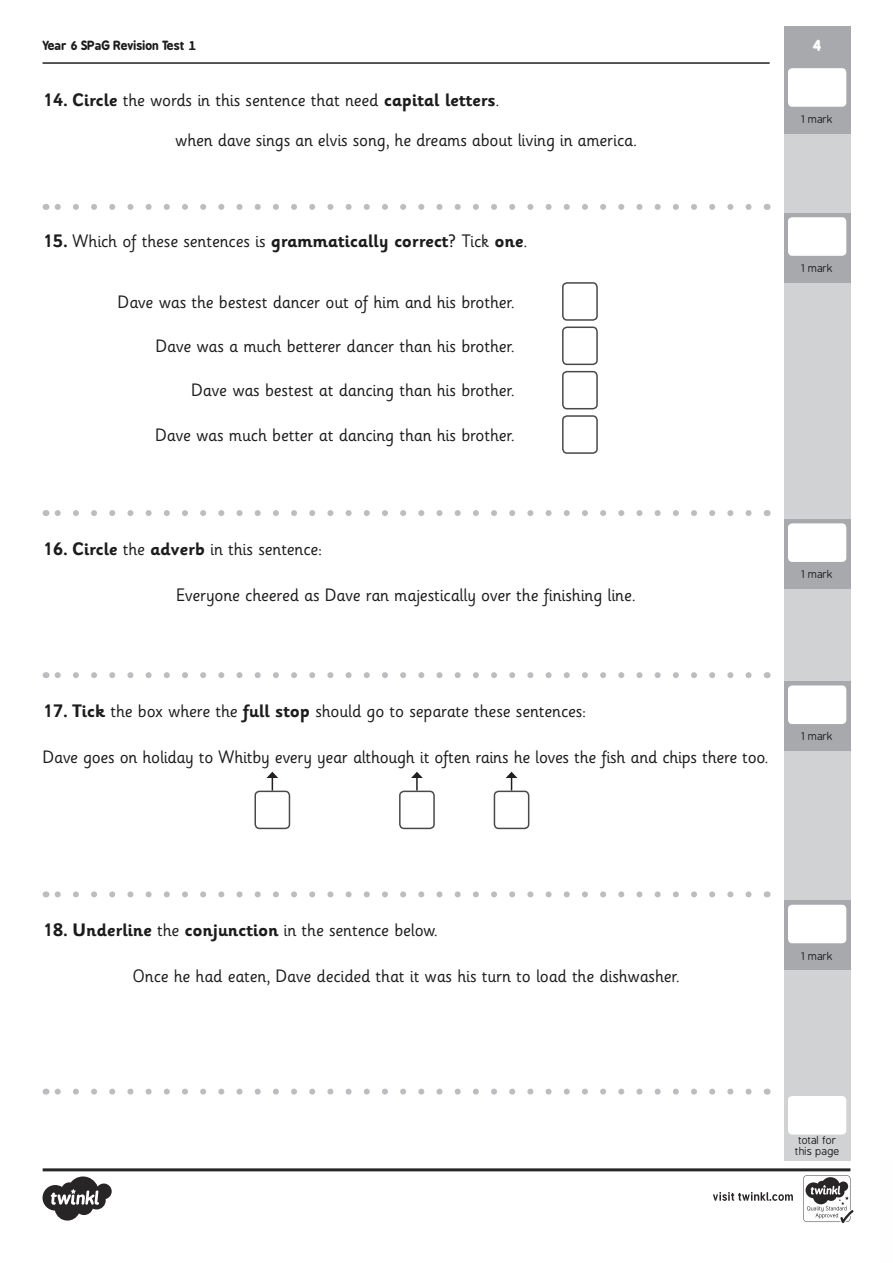
<style>
.page{position:relative;width:893px;height:1263px;background:#fff}
.page>*{position:absolute;margin:0;border:0;box-sizing:border-box;transform-origin:0 0}
.Questions{font:18px "Sassoon Infant Rg";letter-spacing:-.01em;color:#1c1c1c}
._1_2_3_4_5{font:18px "Sassoon Infant Rg";letter-spacing:-.01em;color:#1c1c1c}
._1_2_3_4_5-2{font:700 18px "Sassoon Infant Rg";letter-spacing:-.01em;color:#1c1c1c}
.t1{font:700 15px "B Preplay";color:#fff}
.t2{font:700 12px "B Preplay";color:#1c1c1c}
.Marks{font:10.5px/10.5px "B Preplay";color:#1c1c1c;text-align:center}
.s1{font-weight:700}
.s2{font-weight:400}
</style>
<div class="page">
<div style="left:784px;top:41px;width:66px;height:1120px;background:#d1d2d4"></div>
<div style="left:784px;top:26px;width:66px;height:107px;background:#a8a9ad"></div>
<hr style="left:43px;top:62px;width:727px;height:2px;background:#231f20">
<div style="left:788px;top:1096px;width:58px;height:38px;background:#fff;border-radius:4px"></div>
<svg style="left:55px;top:1088px;width:694px;height:6px"></svg>
<div style="left:788px;top:68px;width:58px;height:39px;background:#fff;border-radius:4px"></div>
<svg style="left:43px;top:1168px;width:810px;height:55px"></svg>
<div style="left:562px;top:415px;width:36px;height:39px;border:2px solid #494949;border-radius:4px"></div>
<div style="left:562px;top:371px;width:36px;height:38px;border:2px solid #494949;border-radius:4px"></div>
<div style="left:562px;top:326px;width:36px;height:39px;border:2px solid #494949;border-radius:4px"></div>
<div style="left:562px;top:282px;width:36px;height:39px;border:2px solid #494949;border-radius:4px"></div>
<div style="left:784px;top:213px;width:66px;height:69px;background:#a8a9ad"></div>
<div style="left:788px;top:217px;width:58px;height:39px;background:#fff;border-radius:4px"></div>
<svg style="left:55px;top:204px;width:694px;height:6px"></svg>
<div style="left:784px;top:519px;width:66px;height:69px;background:#a8a9ad"></div>
<div style="left:788px;top:523px;width:58px;height:39px;background:#fff;border-radius:4px"></div>
<svg style="left:55px;top:510px;width:694px;height:6px"></svg>
<div style="left:784px;top:900px;width:66px;height:70px;background:#a8a9ad"></div>
<div style="left:788px;top:905px;width:58px;height:38px;background:#fff;border-radius:4px"></div>
<svg style="left:55px;top:891px;width:694px;height:6px"></svg>
<div style="left:784px;top:681px;width:66px;height:69px;background:#a8a9ad"></div>
<div style="left:788px;top:685px;width:58px;height:39px;background:#fff;border-radius:4px"></div>
<svg style="left:55px;top:672px;width:694px;height:6px"></svg>
<svg style="left:266px;top:772px;width:12px;height:19px"></svg>
<div style="left:254px;top:791px;width:36px;height:38px;border:2px solid #494949;border-radius:4px"></div>
<svg style="left:411px;top:772px;width:12px;height:19px"></svg>
<div style="left:399px;top:791px;width:36px;height:38px;border:2px solid #494949;border-radius:4px"></div>
<svg style="left:506px;top:772px;width:11px;height:19px"></svg>
<div style="left:494px;top:791px;width:35px;height:38px;border:2px solid #494949;border-radius:4px"></div>
<p class="t2" style="left:43px;top:38px;width:155px">Year 6 SPaG Revision Test 1</p>
<p class="t1" style="left:813px;top:36px;width:10px">4</p>
<p class="_1_2_3_4_5" style="left:43px;top:90px;width:458px"><span class="s1">14. Circle</span> the words in this sentence that need <span class="s1">capital letters</span>.</p>
<p class="Questions" style="left:175px;top:130px;width:463px">when dave sings an elvis song, he dreams about living in america.</p>
<p class="_1_2_3_4_5" style="left:43px;top:231px;width:486px"><span class="s1">15.</span> Which of these sentences is <span class="s1">grammatically correct</span>? Tick <span class="s1">one</span>.</p>
<p class="Questions" style="left:118px;top:292px;width:399px">Dave was the bestest dancer out of him and his brother.</p>
<p class="Questions" style="left:155px;top:336px;width:361px">Dave was a much betterer dancer than his brother.</p>
<p class="Questions" style="left:191px;top:380px;width:325px">Dave was bestest at dancing than his brother.</p>
<p class="Questions" style="left:155px;top:425px;width:361px">Dave was much better at dancing than his brother.</p>
<p class="_1_2_3_4_5" style="left:43px;top:539px;width:280px"><span class="s1">16. Circle</span> the <span class="s1">adverb</span> in this sentence:</p>
<p class="Questions" style="left:176px;top:585px;width:461px">Everyone cheered as Dave ran majestically over the finishing line.</p>
<p class="Marks" style="left:801px;top:114px;width:33px">1 mark</p>
<p class="Marks" style="left:801px;top:264px;width:33px">1 mark</p>
<p class="Marks" style="left:801px;top:570px;width:33px">1 mark</p>
<p class="_1_2_3_4_5" style="left:43px;top:701px;width:545px"><span class="s1">17. Tick</span> the box where the <span class="s1">full stop</span> should go to separate these sentences:</p>
<p class="Questions" style="left:43px;top:747px;width:727px">Dave goes on holiday to Whitby every year although it often rains he loves the fish and chips there too.</p>
<p class="Marks" style="left:801px;top:732px;width:33px">1 mark</p>
<p class="_1_2_3_4_5-2" style="left:43px;top:920px;width:396px">18. Underline <span class="s2">the</span> conjunction <span class="s2">in the sentence below.</span></p>
<p class="Questions" style="left:133px;top:966px;width:549px">Once he had eaten, Dave decided that it was his turn to load the dishwasher.</p>
<p class="Marks" style="left:801px;top:951px;width:33px">1 mark</p>
<p class="Marks" style="left:795px;top:1136px;width:46px">total for this page</p>
</div>
